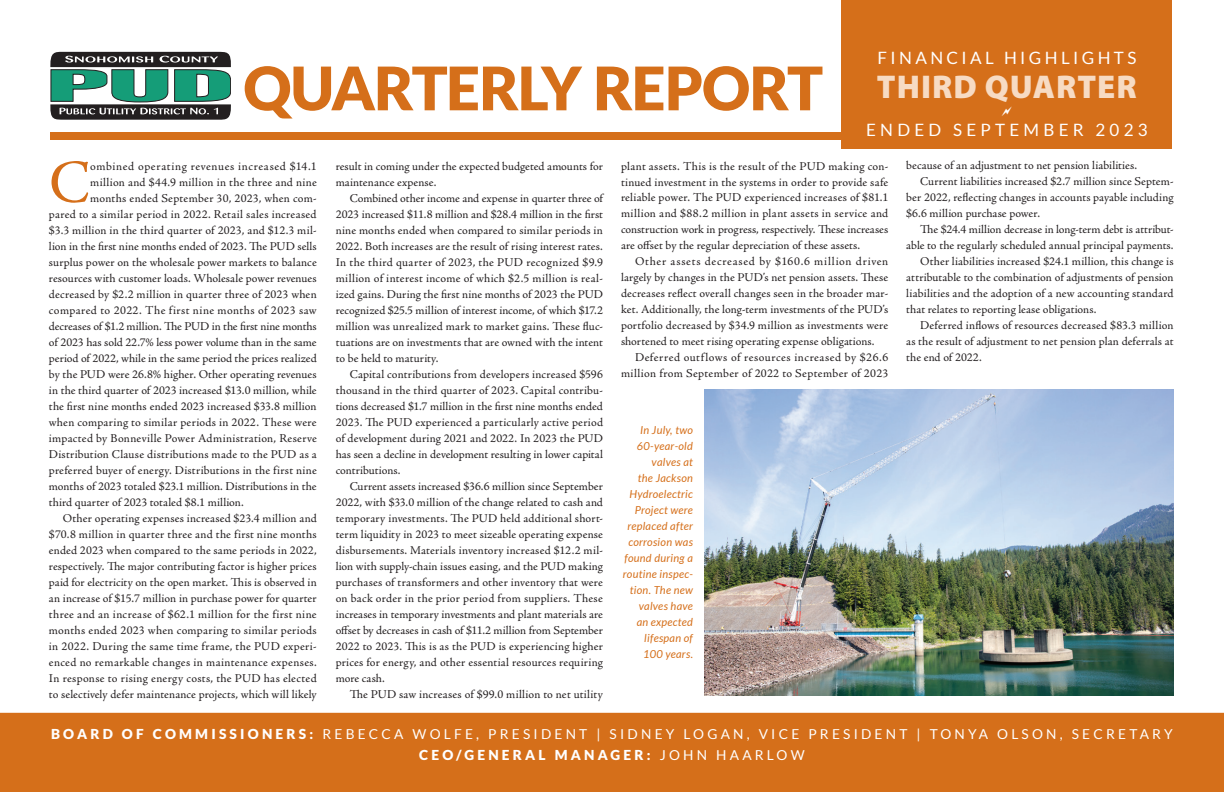
<style>
.page{position:relative;width:1224px;height:792px;background:#fff}
.page>*{position:absolute;margin:0;border:0;box-sizing:border-box;transform-origin:0 0}
.t1{font:60.9px "Adobe Jenson Pro";color:#d56f1a}
.t2{font:900 60px "Lato";letter-spacing:-.025em;color:#d56f1a}
.t3{font:900 33px "Myriad Pro";letter-spacing:.03em;color:#f7dbc3}
.t4{font:17px "Lato";letter-spacing:.2em;color:#fff}
.t5{font:17px "Lato";letter-spacing:.25em;color:#fff}
.t6{font:13.7px/21px "Lato";letter-spacing:.235em;color:#fff;text-align:center}
.t7{font:12px/16px "Adobe Jenson Pro";letter-spacing:.01em;color:#231f20;text-align:justify}
.t8{font:12px "Adobe Jenson Pro";letter-spacing:.03em;color:#231f20}
.t9{font:12px/16px "Adobe Jenson Pro";letter-spacing:.035em;color:#231f20;text-align:right}
.t10{font:12px "Adobe Jenson Pro";letter-spacing:.05em;color:#231f20}
.t11{font:italic 11px/16px "Lato";letter-spacing:.025em;color:#d56f1a;text-align:right}
.s1{font-weight:900}
</style>
<div class="page">
<svg style="left:50px;top:52px;width:181px;height:68px"></svg>
<div style="left:50px;top:132px;width:1122px;height:8px;background:#d56f1a"></div>
<div style="left:841px;top:0;width:331px;height:148px;background:#d56f1a"></div>
<div style="left:0;top:713px;width:1224px;height:79px;background:#d56f1a"></div>
<img style="left:704px;top:390px;width:470px;height:306px">
<h2 class="t2" style="left:243px;top:53px;width:581px">QUARTERLY REPORT</h2>
<h3 class="t4" style="left:877px;top:48px;width:260px">FINANCIAL HIGHLIGHTS</h3>
<h3 class="t3" style="left:877px;top:68px;width:261px">THIRD QUARTER</h3>
<h3 class="t5" style="left:866px;top:120px;width:283px">ENDED SEPTEMBER 2023</h3>
<h1 class="t1" style="left:49px;top:148px;width:43px">C</h1>
<p class="t10" style="left:90px;top:159px;width:228px">ombined operating revenues increased $14.1</p>
<p class="t8" style="left:90px;top:175px;width:228px">million and $44.9 million in the three and nine</p>
<p class="t7" style="left:90px;top:190px;width:228px">months ended September 30, 2023, when com-</p>
<p class="t8" style="left:49px;top:207px;width:269px">pared to a similar period in 2022. Retail sales increased</p>
<p class="t7" style="left:49px;top:222px;width:269px">$3.3 million in the third quarter of 2023, and $12.3 mil-</p>
<p class="t7" style="left:49px;top:238px;width:269px">lion in the first nine months ended of 2023. The PUD sells</p>
<p class="t7" style="left:49px;top:254px;width:269px">surplus power on the wholesale power markets to balance</p>
<p class="t7" style="left:49px;top:270px;width:269px">resources with customer loads. Wholesale power revenues</p>
<p class="t7" style="left:49px;top:286px;width:269px">decreased by $2.2 million in quarter three of 2023 when</p>
<p class="t8" style="left:49px;top:303px;width:269px">compared to 2022. The first nine months of 2023 saw</p>
<p class="t7" style="left:49px;top:318px;width:269px">decreases of $1.2 million. The PUD in the first nine months</p>
<p class="t7" style="left:49px;top:334px;width:269px">of 2023 has sold 22.7% less power volume than in the same</p>
<p class="t7" style="left:49px;top:350px;width:269px">period of 2022, while in the same period the prices realized</p>
<p class="t7" style="left:49px;top:366px;width:269px">by the PUD were 26.8% higher. Other operating revenues</p>
<p class="t7" style="left:49px;top:382px;width:269px">in the third quarter of 2023 increased $13.0 million, while</p>
<p class="t7" style="left:49px;top:398px;width:269px">the first nine months ended 2023 increased $33.8 million</p>
<p class="t7" style="left:49px;top:414px;width:269px">when comparing to similar periods in 2022. These were</p>
<p class="t7" style="left:49px;top:430px;width:269px">impacted by Bonneville Power Administration, Reserve</p>
<p class="t7" style="left:49px;top:446px;width:269px">Distribution Clause distributions made to the PUD as a</p>
<p class="t7" style="left:49px;top:462px;width:269px">preferred buyer of energy. Distributions in the first nine</p>
<p class="t7" style="left:49px;top:478px;width:269px">months of 2023 totaled $23.1 million. Distributions in the</p>
<p class="t7" style="left:49px;top:494px;width:196px">third quarter of 2023 totaled $8.1 million.</p>
<p class="t7" style="left:63px;top:510px;width:255px">Other operating expenses increased $23.4 million and</p>
<p class="t7" style="left:49px;top:526px;width:269px">$70.8 million in quarter three and the first nine months</p>
<p class="t7" style="left:49px;top:542px;width:269px">ended 2023 when compared to the same periods in 2022,</p>
<p class="t7" style="left:49px;top:558px;width:269px">respectively. The major contributing factor is higher prices</p>
<p class="t7" style="left:49px;top:574px;width:269px">paid for electricity on the open market. This is observed in</p>
<p class="t7" style="left:49px;top:590px;width:269px">an increase of $15.7 million in purchase power for quarter</p>
<p class="t8" style="left:49px;top:607px;width:269px">three and an increase of $62.1 million for the first nine</p>
<p class="t7" style="left:49px;top:622px;width:269px">months ended 2023 when comparing to similar periods</p>
<p class="t8" style="left:49px;top:639px;width:269px">in 2022. During the same time frame, the PUD experi-</p>
<p class="t8" style="left:49px;top:655px;width:269px">enced no remarkable changes in maintenance expenses.</p>
<p class="t7" style="left:49px;top:670px;width:269px">In response to rising energy costs, the PUD has elected</p>
<p class="t7" style="left:49px;top:686px;width:269px">to selectively defer maintenance projects, which will likely</p>
<p class="t7" style="left:336px;top:158px;width:269px">result in coming under the expected budgeted amounts for maintenance expense.</p>
<p class="t7" style="left:336px;top:190px;width:269px;text-indent:14px">Combined other income and expense in quarter three of 2023 increased $11.8 million and $28.4 million in the first nine months ended when compared to similar periods in 2022. Both increases are the result of rising interest rates.<br>In the third quarter of 2023, the PUD recognized $9.9 million of interest income of which $2.5 million is real&shy;ized gains. During the first nine months of 2023 the PUD recognized $25.5 million of interest income, of which $17.2 million was unrealized mark to market gains. These fluc&shy;tuations are on investments that are owned with the intent to be held to maturity.</p>
<p class="t7" style="left:336px;top:366px;width:269px;text-indent:14px">Capital contributions from developers increased $596 thousand in the third quarter of 2023. Capital contribu&shy;tions decreased $1.7 million in the first nine months ended 2023. The PUD experienced a particularly active period of development during 2021 and 2022. In 2023 the PUD has seen a decline in development resulting in lower capital contributions.</p>
<p class="t7" style="left:336px;top:478px;width:269px;text-indent:14px">Current assets increased $36.6 million since September 2022, with $33.0 million of the change related to cash and temporary investments. The PUD held additional short&shy;term liquidity in 2023 to meet sizeable operating expense disbursements. Materials inventory increased $12.2 mil&shy;lion with supply-chain issues easing, and the PUD making purchases of transformers and other inventory that were on back order in the prior period from suppliers. These increases in temporary investments and plant materials are offset by decreases in cash of $11.2 million from September 2022 to 2023. This is as the PUD is experiencing higher prices for energy, and other essential resources requiring more cash.</p>
<p class="t7" style="left:350px;top:686px;width:255px">The PUD saw increases of $99.0 million to net utility</p>
<p class="t7" style="left:621px;top:158px;width:269px">plant assets. This is the result of the PUD making con&shy;tinued investment in the systems in order to provide safe reliable power. The PUD experienced increases of $81.1 million and $88.2 million in plant assets in service and construction work in progress, respectively. These increases are offset by the regular depreciation of these assets.</p>
<p class="t7" style="left:621px;top:254px;width:269px;text-indent:14px">Other assets decreased by $160.6 million driven largely by changes in the PUD’s net pension assets. These decreases reflect overall changes seen in the broader mar&shy;ket. Additionally, the long-term investments of the PUD’s portfolio decreased by $34.9 million as investments were shortened to meet rising operating expense obligations.</p>
<p class="t9" style="left:621px;top:350px;width:269px">Deferred outflows of resources increased by $26.6 million from September of 2022 to September of 2023</p>
<p class="t11" style="left:623px;top:422px;width:72px">In July, two<br>60-year-old valves at<br>the Jackson<br>Hydroelectric<br>Project were replaced after corrosion was found during a routine inspec&shy;tion. The new valves have<br>an expected lifespan of<br>100 years.</p>
<p class="t7" style="left:906px;top:158px;width:232px">because of an adjustment to net pension liabilities.</p>
<p class="t7" style="left:920px;top:174px;width:255px">Current liabilities increased $2.7 million since Septem-</p>
<p class="t7" style="left:906px;top:190px;width:269px">ber 2022, reflecting changes in accounts payable including</p>
<p class="t7" style="left:906px;top:206px;width:135px">$6.6 million purchase power.</p>
<p class="t7" style="left:920px;top:222px;width:255px">The $24.4 million decrease in long-term debt is attribut-</p>
<p class="t7" style="left:906px;top:238px;width:269px">able to the regularly scheduled annual principal payments.</p>
<p class="t7" style="left:920px;top:254px;width:255px">Other liabilities increased $24.1 million, this change is</p>
<p class="t7" style="left:906px;top:270px;width:269px">attributable to the combination of adjustments of pension</p>
<p class="t7" style="left:906px;top:286px;width:269px">liabilities and the adoption of a new accounting standard</p>
<p class="t7" style="left:906px;top:302px;width:192px">that relates to reporting lease obligations.</p>
<p class="t7" style="left:920px;top:318px;width:255px">Deferred inflows of resources decreased $83.3 million</p>
<p class="t7" style="left:906px;top:334px;width:269px">as the result of adjustment to net pension plan deferrals at</p>
<p class="t7" style="left:906px;top:350px;width:77px">the end of 2022.</p>
<p class="t6" style="left:51px;top:724px;width:1123px"><span class="s1">BOARD OF COMMISSIONERS:</span> REBECCA WOLFE, PRESIDENT | SIDNEY LOGAN, VICE PRESIDENT | TONYA OLSON, SECRETARY<br><span class="s1">CEO/GENERAL MANAGER:</span> JOHN HAARLOW</p>
</div>
